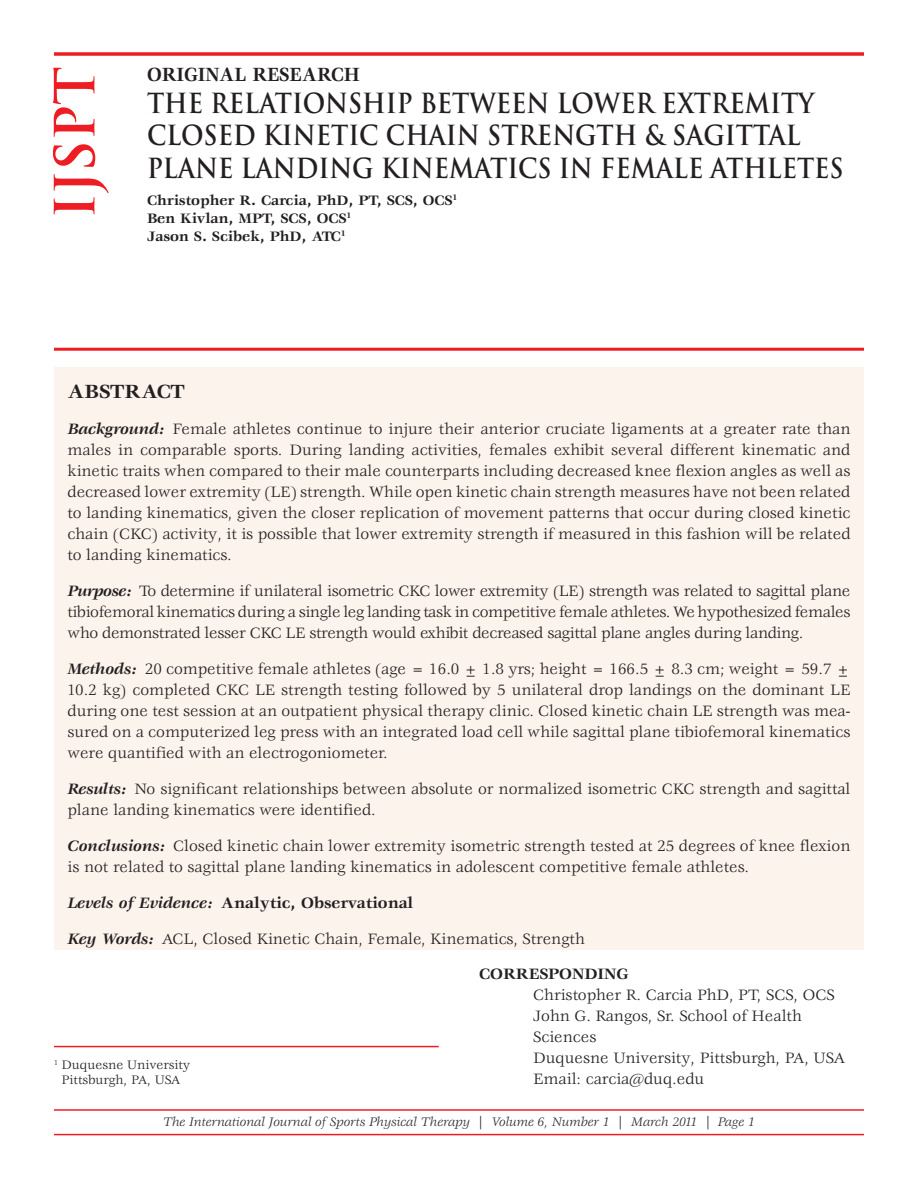
<style>
.page{position:relative;width:918px;height:1188px;background:#fff}
.page>*{position:absolute;margin:0;border:0;box-sizing:border-box;transform-origin:0 0}
.t1{font:700 54px "Trajan Pro";color:#ee1d23}
.t2{font:700 27px/32.2px "Trajan Pro";color:#231f20;scale:.9 1}
.t3{font:700 21px "Veljovic Std";color:#231f20;scale:.9 1}
.t4{font:700 21px "Veljovic Std";color:#231f20}
.t5{font:16.5px/21px "Veljovic Std";color:#231f20}
.t6{font:700 16.5px "Veljovic Std";color:#231f20}
.t7{font:700 15px/18px "Veljovic Std";color:#231f20}
.t8{font:italic 13.5px "Veljovic Std";color:#231f20}
.t9{font:13.5px/15px "Veljovic Std";color:#231f20;text-align:center}
.s1{font-weight:700;font-style:italic}
.s2{font-weight:700}
</style>
<div class="page">
<hr style="left:54px;top:1109px;width:810px;height:2px;background:#ee1d23">
<hr style="left:54px;top:1134px;width:810px;height:1px;background:#ee1d23">
<div style="left:54px;top:368px;width:810px;height:582px;background:#fdf3ed"></div>
<svg style="left:54px;top:52px;width:810px;height:4px;background:#ef383e"></svg>
<hr style="left:54px;top:348px;width:810px;height:3px;background:#ee1d23">
<hr style="left:54px;top:1046px;width:385px;height:1px;background:#ee1d23">
<h1 class="t1" style="left:44px;top:219px;width:154px;rotate:-90deg">IJSPT</h1>
<p class="t3" style="left:147px;top:66px;width:238px">ORIGINAL RESEARCH</p>
<h2 class="t2" style="left:147px;top:88px;width:776px">THE RELATIONSHIP BETWEEN LOWER EXTREMITY<br>CLOSED KINETIC CHAIN STRENGTH &amp; SAGITTAL<br>PLANE LANDING KINEMATICS IN FEMALE ATHLETES</h2>
<p class="t7" style="left:147px;top:192px;width:312px">Christopher R. Carcia, PhD, PT, SCS, OCS<sup>1<br></sup>Ben Kivlan, MPT, SCS, OCS<sup>1<br></sup>Jason S. Scibek, PhD, ATC<sup>1</sup></p>
<p class="t4" style="left:68px;top:383px;width:119px">ABSTRACT</p>
<p class="t5" style="left:68px;top:419px;width:785px;text-align:justify"><span class="s1">Background:</span> Female athletes continue to injure their anterior cruciate ligaments at a greater rate than males in comparable sports. During landing activities, females exhibit several different kinematic and kinetic traits when compared to their male counterparts including decreased knee flexion angles as well as decreased lower extremity (LE) strength. While open kinetic chain strength measures have not been related to landing kinematics, given the closer replication of movement patterns that occur during closed kinetic chain (CKC) activity, it is possible that lower extremity strength if measured in this fashion will be related to landing kinematics.</p>
<p class="t5" style="left:68px;top:581px;width:785px;text-align:justify"><span class="s1">Purpose:</span> To determine if unilateral isometric CKC lower extremity (LE) strength was related to sagittal plane tibiofemoral kinematics during a single leg landing task in competitive female athletes. We hypothesized females who demonstrated lesser CKC LE strength would exhibit decreased sagittal plane angles during landing.</p>
<p class="t5" style="left:68px;top:659px;width:785px;text-align:justify"><span class="s1">Methods:</span> 20 competitive female athletes (age = 16.0 ± 1.8 yrs; height = 166.5 ± 8.3 cm; weight = 59.7 ± 10.2 kg) completed CKC LE strength testing followed by 5 unilateral drop landings on the dominant LE during one test session at an outpatient physical therapy clinic. Closed kinetic chain LE strength was mea&shy;sured on a computerized leg press with an integrated load cell while sagittal plane tibiofemoral kinematics were quantified with an electrogoniometer.</p>
<p class="t5" style="left:68px;top:779px;width:784px"><span class="s1">Results:</span> No significant relationships between absolute or normalized isometric CKC strength and sagittal plane landing kinematics were identified.</p>
<p class="t5" style="left:68px;top:836px;width:784px"><span class="s1">Conclusions:</span> Closed kinetic chain lower extremity isometric strength tested at 25 degrees of knee flexion is not related to sagittal plane landing kinematics in adolescent competitive female athletes.</p>
<p class="t5" style="left:68px;top:886px;width:519px;line-height:36px"><span class="s1">Levels of Evidence:</span> <span class="s2">Analytic, Observational<br></span><span class="s1">Key Words:</span> ACL, Closed Kinetic Chain, Female, Kinematics, Strength</p>
<p class="t9" style="left:54px;top:1058px;width:138px"><sup>1</sup> Duquesne University<br>Pittsburgh, PA, USA</p>
<p class="t6" style="left:479px;top:967px;width:151px">CORRESPONDING</p>
<p class="t5" style="left:533px;top:986px;width:313px">Christopher R. Carcia PhD, PT, SCS, OCS<br>John G. Rangos, Sr. School of Health<br>Sciences<br>Duquesne University, Pittsburgh, PA, USA<br>Email: carcia@duq.edu</p>
<p class="t8" style="left:163px;top:1117px;width:593px">The International Journal of Sports Physical Therapy | Volume 6, Number 1 | March 2011 | Page 1</p>
</div>
